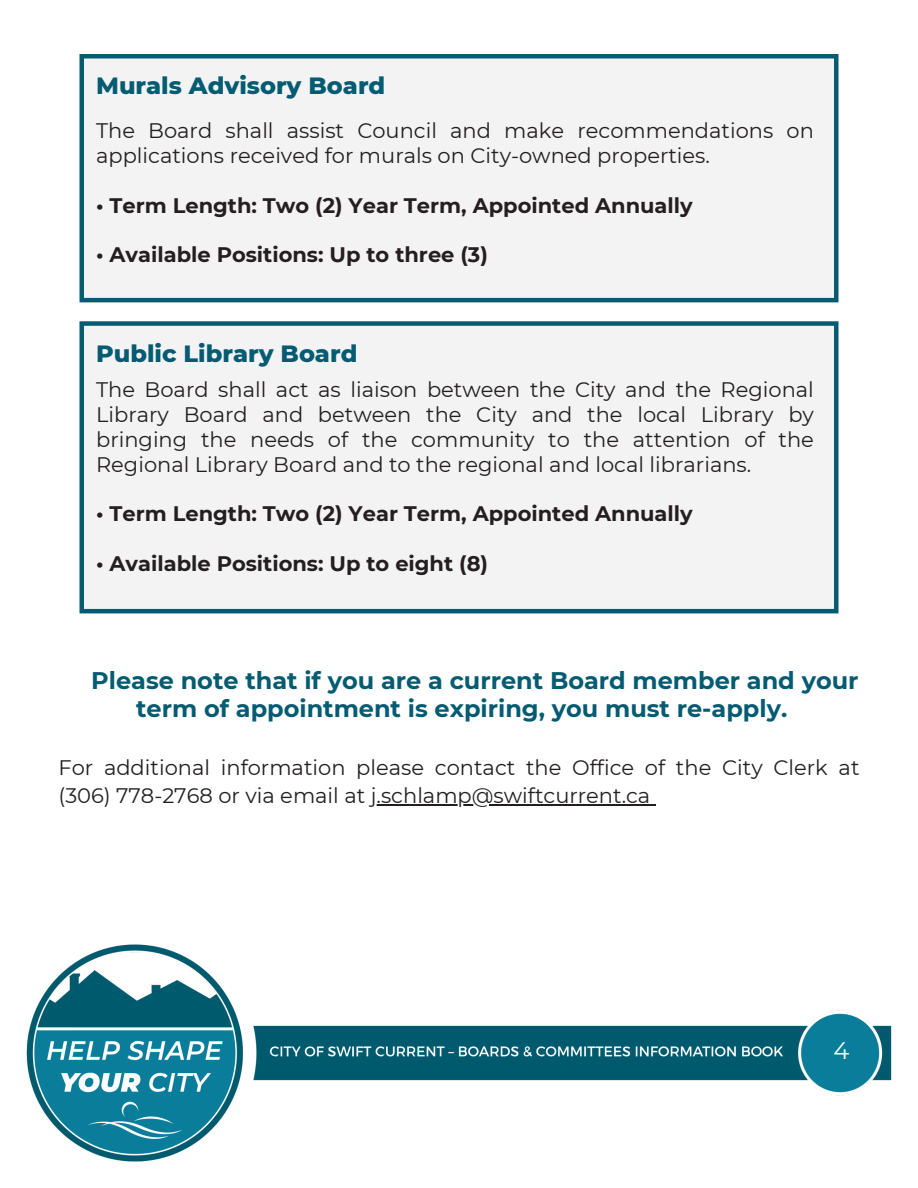
<style>
.page{position:relative;width:918px;height:1188px;background:#fff}
.page>*{position:absolute;margin:0;border:0;box-sizing:border-box;transform-origin:0 0}
.t1{font:700 24px/28.2px "Montserrat";color:#045b72}
.t2{font:800 24px "Montserrat";color:#045b72}
.t3{font:24px "Montserrat";color:#fff}
.t4{font:21px/24.8px "Montserrat";color:#231f20}
.t5{font:700 21px "Montserrat";color:#231f20}
</style>
<div class="page">
<div style="left:79px;top:54px;width:759px;height:248px;background:#f2f3f2"></div>
<div style="left:79px;top:321px;width:759px;height:292px;background:#f2f3f2"></div>
<img style="left:26px;top:944px;width:866px;height:218px">
<hr style="left:371px;top:804px;width:279px;height:1px;background:#231f20">
<h2 class="t2" style="left:96px;top:71px;width:291px">Murals Advisory Board</h2>
<p class="t4" style="left:96px;top:118px;width:719px">The Board shall assist Council and make recommendations on applications received for murals on City-owned properties.</p>
<h2 class="t5" style="left:96px;top:192px;width:598px">• Term Length: Two (2) Year Term, Appointed Annually</h2>
<h2 class="t5" style="left:96px;top:242px;width:393px">• Available Positions: Up to three (3)</h2>
<p class="t2" style="left:96px;top:338px;width:263px">Public Library Board</p>
<h1 class="t4" style="left:96px;top:377px;width:719px;text-align:justify">The Board shall act as liaison between the City and the Regional Library Board and between the City and the local Library by bringing the needs of the community to the attention of the Regional Library Board and to the regional and local librarians.</h1>
<p class="t5" style="left:96px;top:501px;width:598px">• Term Length: Two (2) Year Term, Appointed Annually</p>
<p class="t5" style="left:96px;top:550px;width:393px">• Available Positions: Up to eight (8)</p>
<h1 class="t1" style="left:136px;top:666px;width:724px;text-indent:-45px">Please note that if you are a current Board member and your term of appointment is expiring, you must re-apply.</h1>
<p class="t4" style="left:58px;top:753px;width:803px;line-height:28.2px">For additional information please contact the Office of the City Clerk at (306) 778-2768 or via email at j.schlamp@swiftcurrent.ca</p>
<h2 class="t3" style="left:834px;top:1036px;width:17px">4</h2>
</div>
